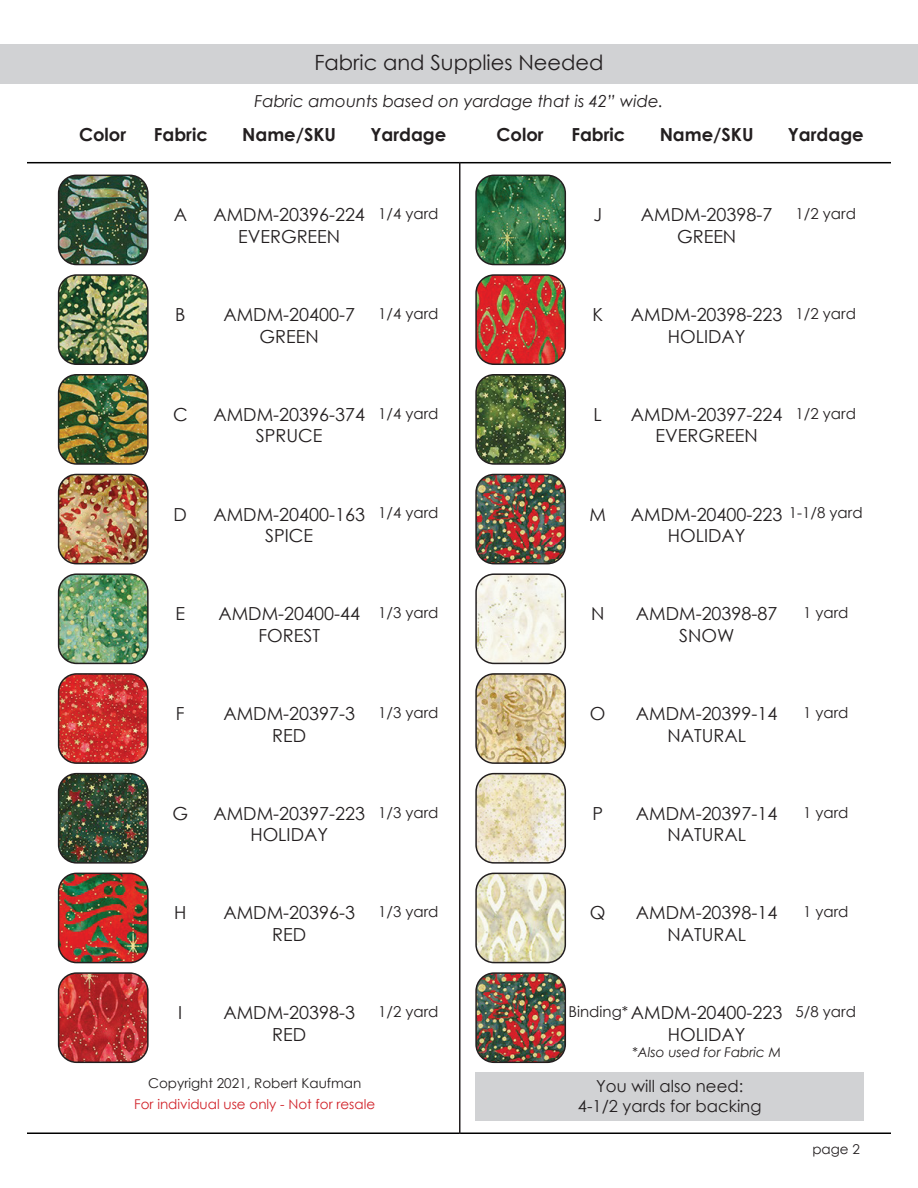
<style>
.page{position:relative;width:918px;height:1188px;background:#fff}
.page>*{position:absolute;margin:0;border:0;box-sizing:border-box;transform-origin:0 0}
.t1{font:21px "Century Gothic";color:#231f20}
.t2{font:18px/21.6px "Century Gothic";color:#231f20;text-align:center}
.t3{font:700 18px "Century Gothic";color:#231f20}
.t4{font:italic 16.5px "Century Gothic";color:#231f20}
.t5{font:16.5px/19.8px "Century Gothic";color:#231f20;text-align:center}
.t6{font:15px "Century Gothic";color:#231f20}
.t7{font:13.5px "Century Gothic";color:#d1232a}
.t8{font:13.5px "Century Gothic";color:#231f20}
.t9{font:italic 13.5px "Century Gothic";color:#231f20}
</style>
<div class="page">
<div style="left:0;top:44px;width:918px;height:40px;background:#d1d2d4"></div>
<hr style="left:27px;top:162px;width:864px;height:1px;background:#000">
<hr style="left:27px;top:1132px;width:864px;height:2px;background:#000">
<hr style="left:459px;top:162px;width:1px;height:972px;background:#231f20">
<img style="left:59px;top:175px;width:87px;height:90px">
<div style="left:58px;top:175px;width:91px;height:90px;border:2px solid #231f20;border-radius:18px"></div>
<img style="left:478px;top:175px;width:87px;height:90px">
<div style="left:475px;top:175px;width:91px;height:90px;border:2px solid #231f20;border-radius:18px"></div>
<img style="left:59px;top:277px;width:87px;height:87px">
<div style="left:58px;top:274px;width:91px;height:91px;border:2px solid #231f20;border-radius:18px"></div>
<img style="left:59px;top:375px;width:87px;height:87px">
<div style="left:58px;top:374px;width:91px;height:91px;border:2px solid #231f20;border-radius:18px"></div>
<img style="left:59px;top:474px;width:87px;height:90px">
<div style="left:58px;top:474px;width:91px;height:90px;border:2px solid #231f20;border-radius:18px"></div>
<img style="left:59px;top:576px;width:87px;height:87px">
<div style="left:58px;top:573px;width:91px;height:91px;border:2px solid #231f20;border-radius:18px"></div>
<img style="left:59px;top:676px;width:87px;height:87px">
<div style="left:58px;top:673px;width:91px;height:91px;border:2px solid #231f20;border-radius:18px"></div>
<img style="left:59px;top:774px;width:87px;height:87px">
<div style="left:58px;top:773px;width:91px;height:91px;border:2px solid #231f20;border-radius:18px"></div>
<img style="left:59px;top:873px;width:87px;height:90px">
<div style="left:58px;top:873px;width:91px;height:90px;border:2px solid #231f20;border-radius:18px"></div>
<img style="left:59px;top:975px;width:87px;height:87px">
<div style="left:58px;top:972px;width:91px;height:91px;border:2px solid #231f20;border-radius:18px"></div>
<img style="left:478px;top:277px;width:87px;height:87px">
<div style="left:475px;top:274px;width:91px;height:91px;border:2px solid #231f20;border-radius:18px"></div>
<img style="left:478px;top:375px;width:87px;height:87px">
<div style="left:475px;top:374px;width:91px;height:91px;border:2px solid #231f20;border-radius:18px"></div>
<img style="left:478px;top:474px;width:87px;height:90px">
<div style="left:475px;top:474px;width:91px;height:90px;border:2px solid #231f20;border-radius:18px"></div>
<img style="left:478px;top:576px;width:87px;height:87px">
<div style="left:475px;top:573px;width:91px;height:91px;border:2px solid #231f20;border-radius:18px"></div>
<img style="left:478px;top:676px;width:87px;height:85px">
<div style="left:475px;top:673px;width:91px;height:91px;border:2px solid #231f20;border-radius:18px"></div>
<img style="left:478px;top:774px;width:87px;height:87px">
<div style="left:475px;top:773px;width:91px;height:91px;border:2px solid #231f20;border-radius:18px"></div>
<img style="left:478px;top:873px;width:87px;height:90px">
<div style="left:475px;top:873px;width:91px;height:90px;border:2px solid #231f20;border-radius:18px"></div>
<img style="left:478px;top:975px;width:87px;height:87px">
<div style="left:475px;top:972px;width:91px;height:91px;border:2px solid #231f20;border-radius:18px"></div>
<div style="left:475px;top:1072px;width:389px;height:48px;background:#d1d2d4"></div>
<p class="t1" style="left:314px;top:47px;width:291px">Fabric and Supplies Needed</p>
<p class="t4" style="left:254px;top:90px;width:411px">Fabric amounts based on yardage that is 42” wide.</p>
<p class="t3" style="left:79px;top:121px;width:49px">Color</p>
<p class="t3" style="left:154px;top:121px;width:55px">Fabric</p>
<p class="t3" style="left:242px;top:121px;width:95px">Name/SKU</p>
<p class="t3" style="left:370px;top:121px;width:77px">Yardage</p>
<p class="t3" style="left:497px;top:121px;width:49px">Color</p>
<p class="t3" style="left:571px;top:121px;width:55px">Fabric</p>
<p class="t3" style="left:660px;top:121px;width:95px">Name/SKU</p>
<p class="t3" style="left:788px;top:121px;width:77px">Yardage</p>
<p class="t6" style="left:378px;top:203px;width:62px">1/4 yard</p>
<p class="t2" style="left:213px;top:204px;width:153px">AMDM-20396-224<br>EVERGREEN</p>
<p class="t2" style="left:174px;top:204px;width:15px">A</p>
<p class="t2" style="left:593px;top:204px;width:10px">J</p>
<p class="t2" style="left:641px;top:204px;width:133px">AMDM-20398-7<br>GREEN</p>
<p class="t6" style="left:796px;top:203px;width:62px">1/2 yard</p>
<p class="t2" style="left:175px;top:304px;width:12px">B</p>
<p class="t2" style="left:223px;top:304px;width:133px">AMDM-20400-7<br>GREEN</p>
<p class="t6" style="left:378px;top:303px;width:62px">1/4 yard</p>
<p class="t2" style="left:592px;top:304px;width:12px">K</p>
<p class="t2" style="left:631px;top:304px;width:153px">AMDM-20398-223<br>HOLIDAY</p>
<p class="t6" style="left:796px;top:303px;width:62px">1/2 yard</p>
<p class="t2" style="left:173px;top:403px;width:16px">C</p>
<p class="t2" style="left:213px;top:403px;width:153px">AMDM-20396-374<br>SPRUCE</p>
<p class="t6" style="left:378px;top:403px;width:62px">1/4 yard</p>
<p class="t2" style="left:594px;top:403px;width:10px">L</p>
<p class="t2" style="left:631px;top:403px;width:153px">AMDM-20397-224<br>EVERGREEN</p>
<p class="t6" style="left:796px;top:403px;width:62px">1/2 yard</p>
<p class="t2" style="left:174px;top:503px;width:15px">D</p>
<p class="t2" style="left:213px;top:503px;width:153px">AMDM-20400-163<br>SPICE</p>
<p class="t6" style="left:378px;top:502px;width:62px">1/4 yard</p>
<p class="t2" style="left:590px;top:503px;width:18px">M</p>
<p class="t2" style="left:631px;top:503px;width:153px">AMDM-20400-223<br>HOLIDAY</p>
<p class="t6" style="left:789px;top:502px;width:75px">1-1/8 yard</p>
<p class="t2" style="left:176px;top:603px;width:11px">E</p>
<p class="t2" style="left:218px;top:603px;width:143px">AMDM-20400-44<br>FOREST</p>
<p class="t6" style="left:378px;top:602px;width:62px">1/3 yard</p>
<p class="t2" style="left:591px;top:603px;width:15px">N</p>
<p class="t2" style="left:636px;top:603px;width:143px">AMDM-20398-87<br>SNOW</p>
<p class="t6" style="left:803px;top:602px;width:47px">1 yard</p>
<p class="t2" style="left:176px;top:702px;width:10px">F</p>
<p class="t2" style="left:223px;top:702px;width:133px">AMDM-20397-3<br>RED</p>
<p class="t6" style="left:378px;top:702px;width:62px">1/3 yard</p>
<p class="t2" style="left:590px;top:702px;width:17px">O</p>
<p class="t2" style="left:636px;top:702px;width:143px">AMDM-20399-14<br>NATURAL</p>
<p class="t6" style="left:803px;top:702px;width:47px">1 yard</p>
<p class="t2" style="left:172px;top:802px;width:17px">G</p>
<p class="t2" style="left:213px;top:802px;width:153px">AMDM-20397-223<br>HOLIDAY</p>
<p class="t6" style="left:378px;top:802px;width:62px">1/3 yard</p>
<p class="t2" style="left:592px;top:802px;width:12px">P</p>
<p class="t2" style="left:636px;top:802px;width:143px">AMDM-20397-14<br>NATURAL</p>
<p class="t6" style="left:803px;top:802px;width:47px">1 yard</p>
<p class="t2" style="left:174px;top:902px;width:14px">H</p>
<p class="t2" style="left:223px;top:902px;width:133px">AMDM-20396-3<br>RED</p>
<p class="t6" style="left:378px;top:901px;width:62px">1/3 yard</p>
<p class="t2" style="left:590px;top:902px;width:17px">Q</p>
<p class="t2" style="left:636px;top:902px;width:143px">AMDM-20398-14<br>NATURAL</p>
<p class="t6" style="left:803px;top:901px;width:47px">1 yard</p>
<p class="t2" style="left:178px;top:1002px;width:6px">I</p>
<p class="t2" style="left:223px;top:1002px;width:133px">AMDM-20398-3<br>RED</p>
<p class="t6" style="left:378px;top:1001px;width:62px">1/2 yard</p>
<p class="t6" style="left:569px;top:1001px;width:61px">Binding*</p>
<p class="t2" style="left:631px;top:1002px;width:153px">AMDM-20400-223<br>HOLIDAY</p>
<p class="t9" style="left:632px;top:1043px;width:150px">*Also used for Fabric M</p>
<p class="t6" style="left:796px;top:1001px;width:62px">5/8 yard</p>
<p class="t8" style="left:148px;top:1073px;width:215px">Copyright 2021, Robert Kaufman</p>
<p class="t7" style="left:134px;top:1094px;width:243px">For individual use only - Not for resale</p>
<p class="t5" style="left:578px;top:1076px;width:185px">You will also need:<br>4-1/2 yards for backing</p>
<p class="t8" style="left:812px;top:1140px;width:49px">page 2</p>
</div>
